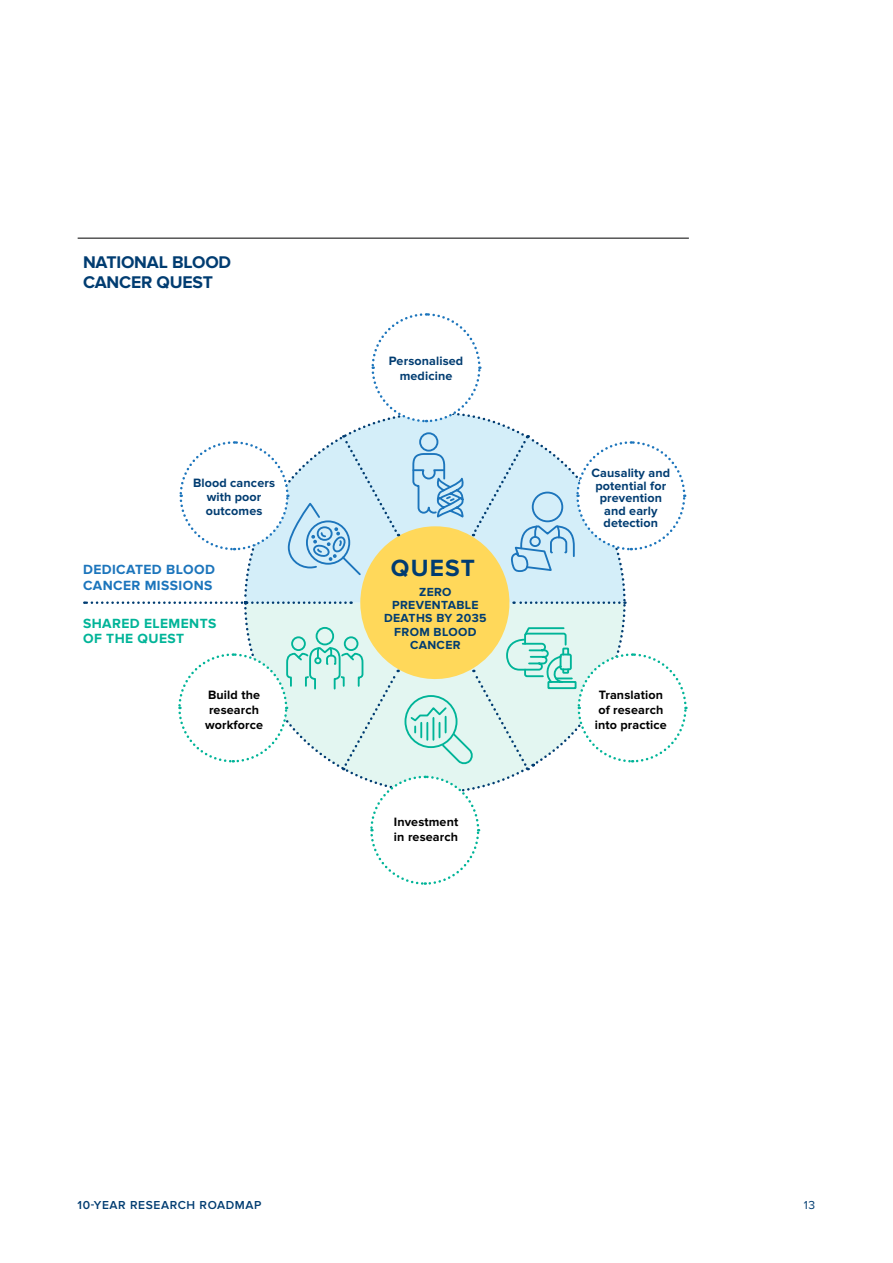
<style>
.page{position:relative;width:893px;height:1263px;background:#fff}
.page>*{position:absolute;margin:0;border:0;box-sizing:border-box;transform-origin:0 0}
.t1{font:700 24.3px "Proxima Nova";letter-spacing:.05em;color:#003c71}
.t2{font:700 17.55px/20.1px "Proxima Nova";letter-spacing:-.01em;color:#003c71}
.t3{font:700 13.8px "Proxima Nova";letter-spacing:.03em;color:#1c75bc}
.t4{font:700 13.8px/15px "Proxima Nova";letter-spacing:.03em;color:#00b498}
.t5{font:700 12.6px/12.6px "Proxima Nova";letter-spacing:.01em;color:#003c71;text-align:center}
.t6{font:700 12.6px/15px "Proxima Nova";letter-spacing:.01em;color:#000;text-align:center}
.t7{font:700 12.15px/13.4px "Proxima Nova";letter-spacing:.03em;color:#003c71;text-align:center}
.t8{font:600 12px "Proxima Nova";letter-spacing:.05em;color:#003c71}
.t9{font:12px "Proxima Nova";color:#003c71}
</style>
<div class="page">
<hr style="left:78px;top:238px;width:611px;height:1px;background:#000">
<svg style="left:84px;top:313px;width:604px;height:572px"></svg>
<h2 class="t2" style="left:83px;top:252px;width:150px">NATIONAL BLOOD<br>CANCER QUEST</h2>
<p class="t5" style="left:193px;top:476px;width:83px;line-height:13.8px">Blood cancers with poor outcomes</p>
<p class="t5" style="left:389px;top:354px;width:76px;line-height:15px">Personalised medicine</p>
<p class="t3" style="left:83px;top:562px;width:133px">DEDICATED BLOOD</p>
<h1 class="t1" style="left:391px;top:554px;width:85px">QUEST</h1>
<p class="t3" style="left:83px;top:577px;width:131px">CANCER MISSIONS</p>
<p class="t4" style="left:83px;top:616px;width:135px">SHARED ELEMENTS<br>OF THE QUEST</p>
<p class="t7" style="left:384px;top:585px;width:104px">ZERO<br>PREVENTABLE<br>DEATHS BY 2035<br>FROM BLOOD<br>CANCER</p>
<p class="t5" style="left:592px;top:467px;width:80px">Causality and potential for prevention and early detection</p>
<p class="t6" style="left:205px;top:687px;width:60px">Build the research workforce</p>
<p class="t6" style="left:595px;top:687px;width:74px">Translation of research into practice</p>
<p class="t6" style="left:394px;top:814px;width:66px;text-align:left">Investment in research</p>
<p class="t8" style="left:78px;top:1198px;width:185px">10-YEAR RESEARCH ROADMAP</p>
<p class="t9" style="left:804px;top:1198px;width:13px">13</p>
</div>
